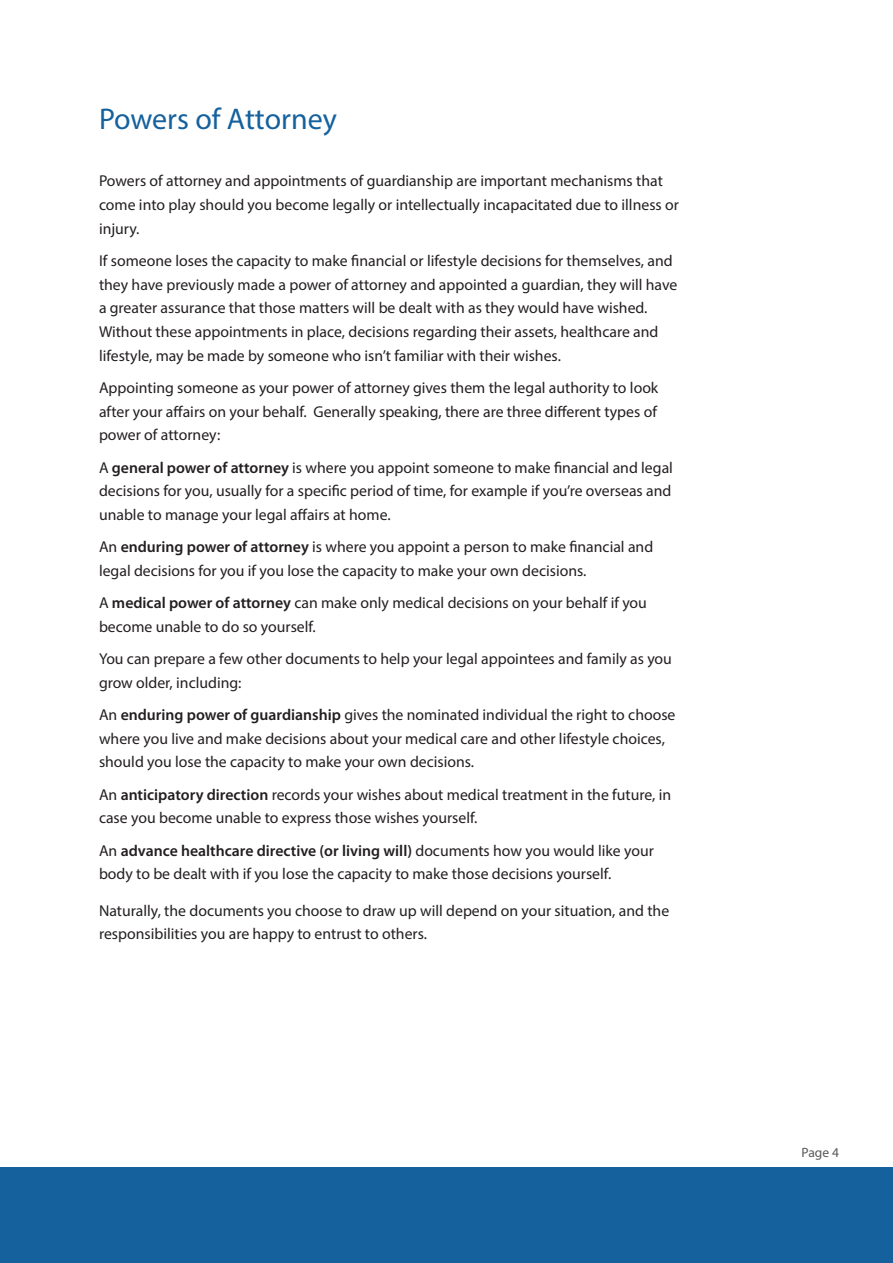
<style>
.page{position:relative;width:893px;height:1263px;background:#fff}
.page>*{position:absolute;margin:0;border:0;box-sizing:border-box;transform-origin:0 0}
.t1{font:30px "Myriad Pro";color:#15619d}
.t2{font:15.75px/23.7px "Myriad Pro";color:#231f20}
.t3{font:13.5px "Myriad Pro";color:#57585a}
.s1{font-weight:600}
</style>
<div class="page">
<div style="left:0;top:1167px;width:893px;height:96px;background:#15619d"></div>
<p class="t1" style="left:99px;top:100px;width:239px">Powers of Attorney</p>
<p class="t2" style="left:99px;top:169px;width:581px">Powers of attorney and appointments of guardianship are important mechanisms that come into play should you become legally or intellectually incapacitated due to illness or injury.</p>
<p class="t2" style="left:99px;top:249px;width:580px">If someone loses the capacity to make financial or lifestyle decisions for themselves, and they have previously made a power of attorney and appointed a guardian, they will have a greater assurance that those matters will be dealt with as they would have wished.<br>Without these appointments in place, decisions regarding their assets, healthcare and lifestyle, may be made by someone who isn’t familiar with their wishes.</p>
<p class="t2" style="left:99px;top:376px;width:561px;text-align:justify">Appointing someone as your power of attorney gives them the legal authority to look after your affairs on your behalf. Generally speaking, there are three different types of power of attorney:</p>
<p class="t2" style="left:99px;top:455px;width:575px;text-align:justify">A <span class="s1">general power of attorney</span> is where you appoint someone to make financial and legal decisions for you, usually for a specific period of time, for example if you’re overseas and unable to manage your legal affairs at home.</p>
<p class="t2" style="left:99px;top:535px;width:556px">An <span class="s1">enduring power of attorney</span> is where you appoint a person to make financial and legal decisions for you if you lose the capacity to make your own decisions.</p>
<p class="t2" style="left:99px;top:591px;width:549px">A <span class="s1">medical power of attorney</span> can make only medical decisions on your behalf if you become unable to do so yourself.</p>
<p class="t2" style="left:99px;top:647px;width:574px">You can prepare a few other documents to help your legal appointees and family as you grow older, including:</p>
<p class="t2" style="left:99px;top:703px;width:578px">An <span class="s1">enduring power of guardianship</span> gives the nominated individual the right to choose where you live and make decisions about your medical care and other lifestyle choices, should you lose the capacity to make your own decisions.</p>
<p class="t2" style="left:99px;top:782px;width:574px">An <span class="s1">anticipatory direction</span> records your wishes about medical treatment in the future, in case you become unable to express those wishes yourself.</p>
<p class="t2" style="left:99px;top:838px;width:556px">An <span class="s1">advance healthcare directive (or living will)</span> documents how you would like your body to be dealt with if you lose the capacity to make those decisions yourself.</p>
<p class="t2" style="left:99px;top:898px;width:572px">Naturally, the documents you choose to draw up will depend on your situation, and the responsibilities you are happy to entrust to others.</p>
<p class="t3" style="left:801px;top:1144px;width:39px">Page 4</p>
</div>
